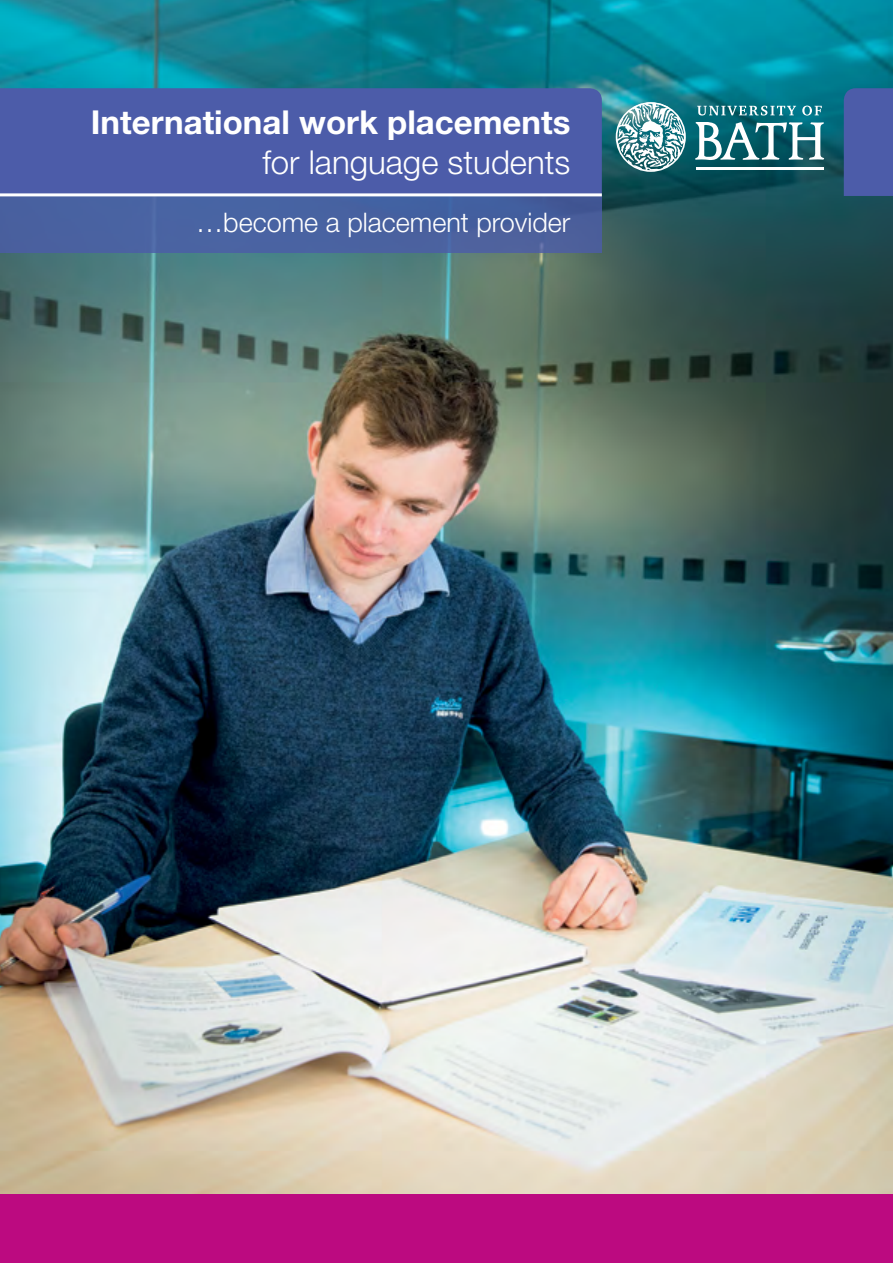
<style>
.page{position:relative;width:893px;height:1263px;background:#fff}
.page>*{position:absolute;margin:0;border:0;box-sizing:border-box;transform-origin:0 0}
.Body__LIGHT{font:700 33px "Helvetica Neue LT Std";color:#fff}
.Body__LIGHT-2{font:300 33px "Helvetica Neue LT Std";color:#fff}
.Body__LIGHT-3{font:300 27px "Helvetica Neue LT Std";color:#fff}
</style>
<div class="page">
<img style="left:0;top:0;width:893px;height:1195px">
<div style="left:0;top:196px;width:602px;height:57px;background:#4962a1"></div>
<div style="left:844px;top:88px;width:49px;height:108px;background:#4c5ca9"></div>
<svg style="left:695px;top:122px;width:129px;height:38px"></svg>
<svg style="left:697px;top:106px;width:99px;height:10px"></svg>
<svg style="left:802px;top:106px;width:20px;height:10px"></svg>
<hr style="left:696px;top:167px;width:127px;height:3px;background:#fff">
<svg style="left:616px;top:102px;width:70px;height:70px"></svg>
<div style="left:0;top:88px;width:602px;height:105px;background:#4c5ca9"></div>
<hr style="left:0;top:193px;width:602px;height:3px;background:#fff">
<div style="left:0;top:1195px;width:893px;height:68px;background:#bc0a80"></div>
<p class="Body__LIGHT" style="left:91px;top:102px;width:481px">International work placements</p>
<p class="Body__LIGHT-2" style="left:262px;top:142px;width:310px">for language students</p>
<p class="Body__LIGHT-3" style="left:196px;top:206px;width:376px">…become a placement provider</p>
</div>
